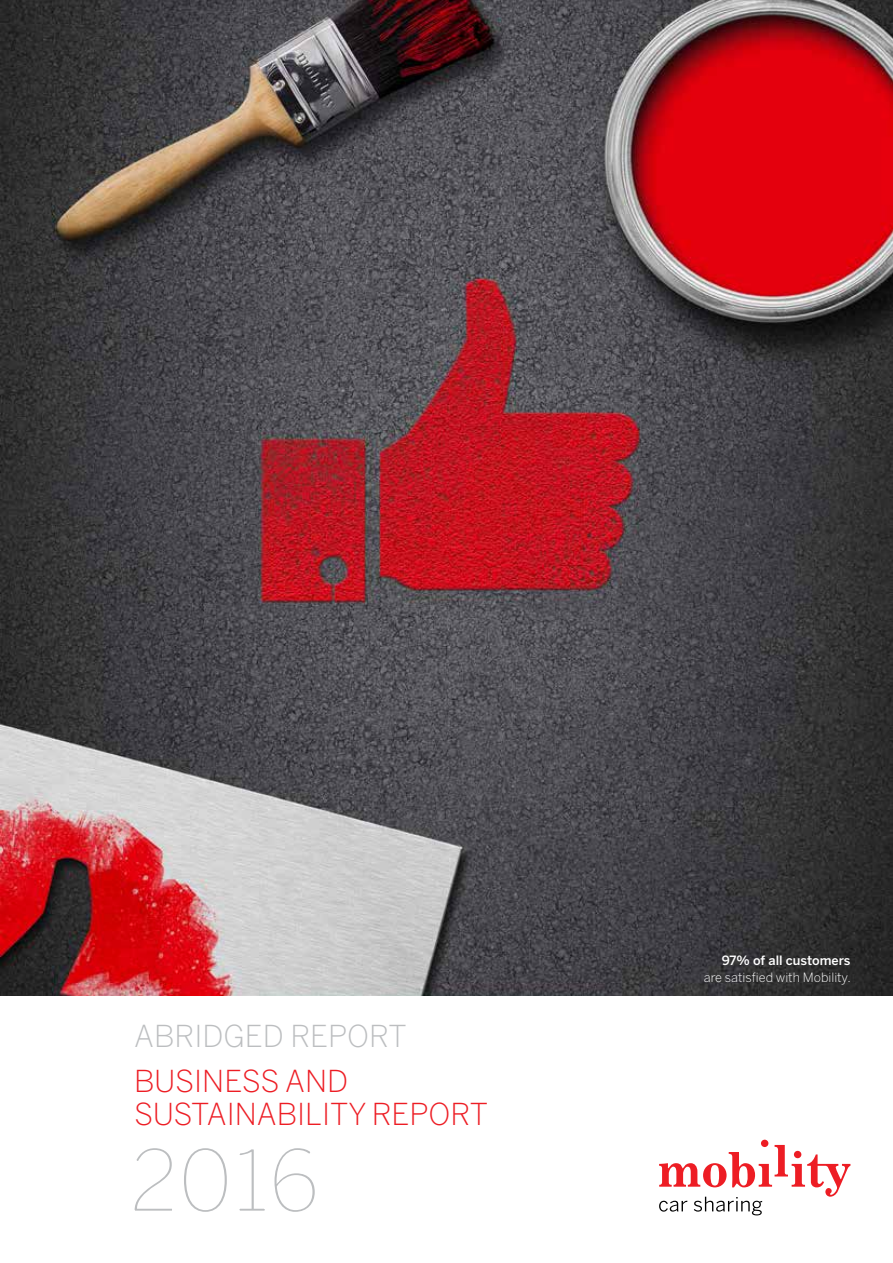
<style>
.page{position:relative;width:893px;height:1263px;background:#fff}
.page>*{position:absolute;margin:0;border:0;box-sizing:border-box;transform-origin:0 0}
.t1{font:300 85.5px "Benton Sans";color:#bcbec0}
.t2{font:300 30px/33px "Benton Sans";color:#ed1d24}
.t3{font:300 30px "Benton Sans";color:#bcbec0}
.t4{font:300 12.75px "Benton Sans";color:#fff}
.t5{font:500 12.75px "Benton Sans";color:#fff}
</style>
<div class="page">
<svg style="left:659px;top:1140px;width:191px;height:75px"></svg>
<img style="left:0;top:0;width:893px;height:995px">
<p class="t3" style="left:134px;top:1018px;width:274px">ABRIDGED REPORT</p>
<p class="t2" style="left:134px;top:1064px;width:355px">BUSINESS AND<br>SUSTAINABILITY REPORT</p>
<h1 class="t1" style="left:129px;top:1130px;width:192px">2016</h1>
<p class="t5" style="left:722px;top:953px;width:130px">97% of all customers</p>
<p class="t4" style="left:704px;top:970px;width:149px">are satisfied with Mobility.</p>
</div>
